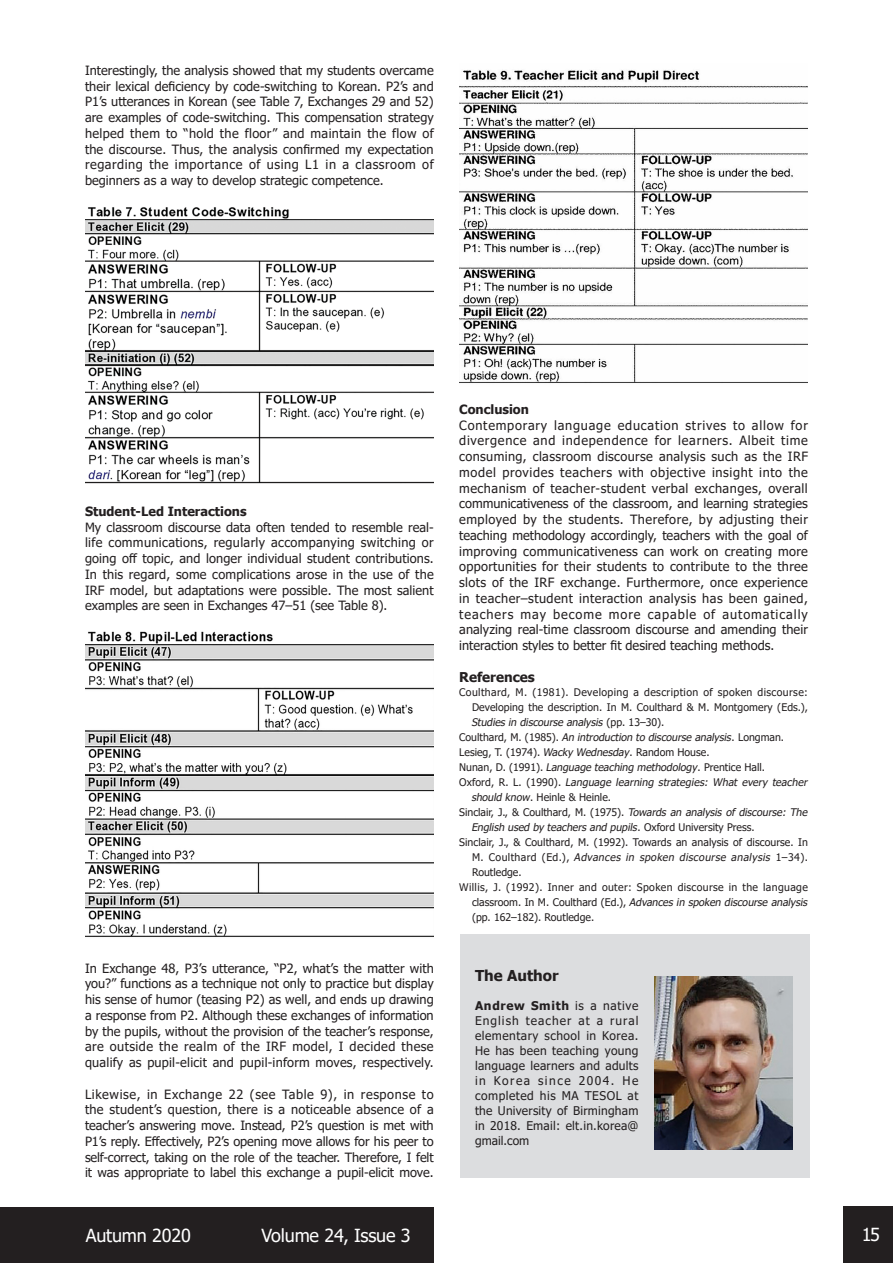
<style>
.page{position:relative;width:893px;height:1263px;background:#fff}
.page>*{position:absolute;margin:0;border:0;box-sizing:border-box;transform-origin:0 0}
.t1{font:18px "Tahoma";letter-spacing:-.01em;color:#fff}
.t2{font:700 15px "Tahoma";color:#231f20}
.t3{font:700 13.5px "Tahoma";color:#231f20}
.t4{font:12.75px/15.8px "Tahoma";color:#231f20;text-align:justify}
.t5{font:700 12.75px "Tahoma";color:#231f20}
.t6{font:12px/15px "Tahoma";letter-spacing:.02em;color:#231f20;text-align:justify}
.t7{font:10.5px/15px "Tahoma";letter-spacing:.005em;color:#231f20}
.t8{font:italic 10.5px "Tahoma";color:#231f20}
.t9{font:10.5px "Tahoma";letter-spacing:.035em;color:#231f20}
.s1{font-style:italic}
.s2{font-style:normal}
.s3{font-weight:700}
</style>
<div class="page">
<div style="left:843px;top:1206px;width:50px;height:57px;background:#231f20"></div>
<div style="left:0;top:1208px;width:434px;height:55px;background:#231f20"></div>
<img style="left:85px;top:207px;width:349px;height:277px">
<img style="left:85px;top:631px;width:349px;height:306px">
<img style="left:459px;top:69px;width:349px;height:314px">
<div style="left:460px;top:934px;width:349px;height:244px;background:#dcdddf"></div>
<img style="left:654px;top:976px;width:139px;height:173px">
<p class="t4" style="left:85px;top:63px;width:350px">Interestingly, the analysis showed that my students overcame their lexical deficiency by code-switching to Korean. P2’s and P1’s utterances in Korean (see Table 7, Exchanges 29 and 52) are examples of code-switching. This compensation strategy helped them to “hold the floor” and maintain the flow of the discourse. Thus, the analysis confirmed my expectation regarding the importance of using L1 in a classroom of beginners as a way to develop strategic competence.</p>
<p class="t5" style="left:85px;top:502px;width:163px">Student-Led Interactions</p>
<p class="t4" style="left:85px;top:520px;width:350px">My classroom discourse data often tended to resemble real&shy;life communications, regularly accompanying switching or going off topic, and longer individual student contributions.<br>In this regard, some complications arose in the use of the IRF model, but adaptations were possible. The most salient examples are seen in Exchanges 47–51 (see Table 8).</p>
<p class="t4" style="left:85px;top:961px;width:350px">In Exchange 48, P3’s utterance, “P2, what’s the matter with you?” functions as a technique not only to practice but display his sense of humor (teasing P2) as well, and ends up drawing a response from P2. Although these exchanges of information by the pupils, without the provision of the teacher’s response, are outside the realm of the IRF model, I decided these qualify as pupil-elicit and pupil-inform moves, respectively.</p>
<p class="t4" style="left:85px;top:1087px;width:350px">Likewise, in Exchange 22 (see Table 9), in response to the student’s question, there is a noticeable absence of a teacher’s answering move. Instead, P2’s question is met with P1’s reply. Effectively, P2’s opening move allows for his peer to self-correct, taking on the role of the teacher. Therefore, I felt it was appropriate to label this exchange a pupil-elicit move.</p>
<p class="t5" style="left:459px;top:400px;width:71px">Conclusion</p>
<p class="t4" style="left:459px;top:418px;width:350px">Contemporary language education strives to allow for divergence and independence for learners. Albeit time consuming, classroom discourse analysis such as the IRF model provides teachers with objective insight into the mechanism of teacher-student verbal exchanges, overall communicativeness of the classroom, and learning strategies employed by the students. Therefore, by adjusting their teaching methodology accordingly, teachers with the goal of improving communicativeness can work on creating more opportunities for their students to contribute to the three slots of the IRF exchange. Furthermore, once experience in teacher–student interaction analysis has been gained, teachers may become more capable of automatically analyzing real-time classroom discourse and amending their interaction styles to better fit desired teaching methods.</p>
<p class="t3" style="left:459px;top:668px;width:77px">References</p>
<p class="t9" style="left:459px;top:685px;width:350px">Coulthard, M. (1981). Developing a description of spoken discourse:</p>
<p class="t7" style="left:471px;top:700px;width:338px">Developing the description. In M. Coulthard &amp; M. Montgomery (Eds.),<br><span class="s1">Studiesin discourse analysis</span> ( p p . 1 3 – 3 0 ) .</p>
<p class="t8" style="left:459px;top:730px;width:326px"><span class="s2">Co u l t h a rd , M . ( 1 9 8 5 ) .</span> An introduction to discourse analysis<span class="s2">. Lo n g m a n .</span></p>
<p class="t7" style="left:459px;top:745px;width:252px">Lesieg, T. (1974). <span class="s1">Wacky Wednesday</span>. Random House.</p>
<p class="t7" style="left:459px;top:760px;width:307px">N u n a n , D . ( 1 9 9 1 ) . <span class="s1">Language teaching methodology</span>. P re n t i ce H a l l .</p>
<p class="t8" style="left:459px;top:775px;width:352px"><span class="s2">O x fo r d , R . L . ( 1 9 9 0 ) .</span> Language learning strategies: What every teacher</p>
<p class="t7" style="left:471px;top:790px;width:141px"><span class="s1">should know</span>. Heinle &amp; Heinle.</p>
<p class="t7" style="left:459px;top:805px;width:352px">S i n c l a i r, J ., &amp; Co u l t h a rd , M . ( 1 9 7 5 ) . <span class="s1">Towards an analysis of discourse: The</span></p>
<p class="t8" style="left:471px;top:820px;width:285px">English used by teachersand pupils<span class="s2">. O xfo rd U n i ve r s i ty P re s s .</span></p>
<p class="t7" style="left:459px;top:835px;width:350px">Sinclair, J., &amp; Coulthard, M. (1992). Towards an analysis of discourse. In</p>
<p class="t7" style="left:472px;top:850px;width:337px">M . C o u l t h a r d ( E d . ) , <span class="s1">Advances in spoken discourse analysis</span> 1 – 3 4 ) .<br>Routledge.</p>
<p class="t9" style="left:459px;top:880px;width:350px">Willis, J. (1992). Inner and outer: Spoken discourse in the language</p>
<p class="t7" style="left:472px;top:895px;width:339px">c l a ss roo m . I n M . Co u l t h a rd ( E d . ) , <span class="s1">Advances in spoken discourse analysis </span>(pp. 162–182). Routledge.</p>
<p class="t2" style="left:475px;top:965px;width:85px">The Author</p>
<p class="t6" style="left:475px;top:998px;width:165px"><span class="s3">Andrew Smith</span> is a native English teacher at a rural elementary school in Korea.<br>He has been teaching young language learners and adults in Korea since 2004. He completed his MA TESOL at the University of Birmingham in 2018. Email: elt.in.korea@ gmail.com</p>
<p class="t1" style="left:86px;top:1223px;width:107px">Autumn 2020</p>
<p class="t1" style="left:262px;top:1223px;width:151px">Volume 24, Issue 3</p>
<p class="t1" style="left:862px;top:1222px;width:20px">15</p>
</div>
